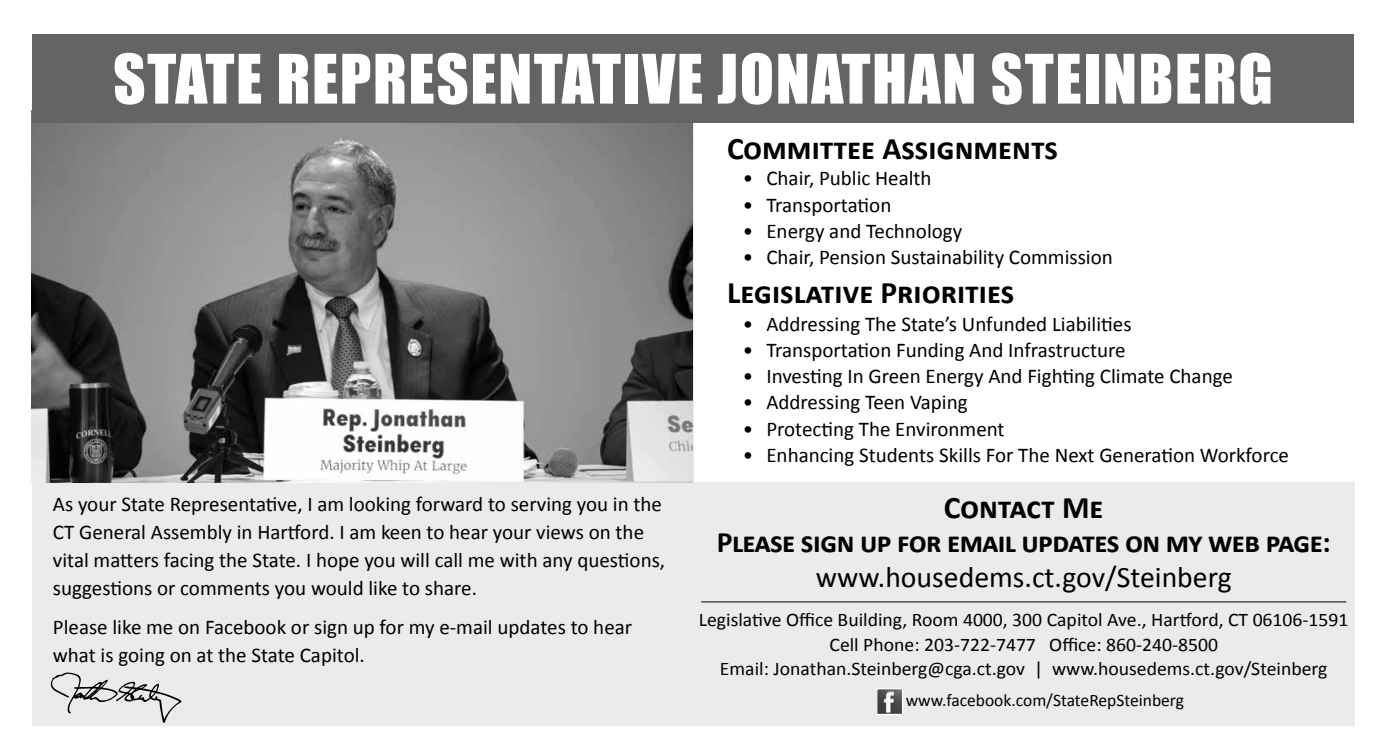
<style>
.page{position:relative;width:1386px;height:756px;background:#fff}
.page>*{position:absolute;margin:0;border:0;box-sizing:border-box;transform-origin:0 0}
.t1{font:63px "Impact";letter-spacing:.025em;color:#fff}
.t2{font:700 31.5px "Calibri";color:#000}
.t3{font:700 29.75px "Calibri";letter-spacing:-.02em;color:#000}
.t4{font:29.75px "Calibri";color:#000}
.t5{font:21px/28px "Calibri";color:#000}
.t6{font:19.25px/24.5px "Calibri";color:#000;text-align:center}
.t7{font:17.5px "Calibri";color:#000}
</style>
<div class="page">
<div style="left:685px;top:483px;width:669px;height:243px;background:#ebebec"></div>
<div style="left:32px;top:111px;width:661px;height:615px;background:#ebebec"></div>
<img style="left:32px;top:123px;width:661px;height:360px">
<svg style="left:51px;top:673px;width:131px;height:50px"></svg>
<div style="left:32px;top:34px;width:1322px;height:89px;background:#636466"></div>
<hr style="left:701px;top:602px;width:645px;height:1px;background:#000">
<img style="left:878px;top:690px;width:23px;height:23px">
<div style="left:876px;top:688px;width:27px;height:27px;border:1px solid #fff"></div>
<h1 class="t1" style="left:113px;top:30px;width:1161px">STATE REPRESENTATIVE JONATHAN STEINBERG</h1>
<h2 class="t2" style="left:727px;top:129px;width:333px">Committee Assignments</h2>
<p class="t5" style="left:743px;top:164px;width:190px">• Chair, Public Health</p>
<p class="t5" style="left:743px;top:191px;width:150px">• Transportation</p>
<p class="t5" style="left:743px;top:217px;width:221px">• Energy and Technology</p>
<p class="t5" style="left:743px;top:243px;width:372px">• Chair, Pension Sustainability Commission</p>
<h2 class="t2" style="left:727px;top:272px;width:289px">Legislative Priorities</h2>
<p class="t5" style="left:53px;top:490px;width:614px">As your State Representative, I am looking forward to serving you in the CT General Assembly in Hartford. I am keen to hear your views on the vital matters facing the State. I hope you will call me with any questions, suggestions or comments you would like to share.</p>
<p class="t5" style="left:53px;top:613px;width:581px">Please like me on Facebook or sign up for my e-mail updates to hear what is going on at the State Capitol.</p>
<p class="t5" style="left:743px;top:310px;width:390px">• Addressing The State’s Unfunded Liabilities</p>
<p class="t5" style="left:743px;top:336px;width:384px">• Transportation Funding And Infrastructure</p>
<p class="t5" style="left:743px;top:362px;width:492px">• Investing In Green Energy And Fighting Climate Change</p>
<p class="t5" style="left:743px;top:389px;width:226px">• Addressing Teen Vaping</p>
<p class="t5" style="left:743px;top:415px;width:263px">• Protecting The Environment</p>
<p class="t5" style="left:743px;top:441px;width:548px">• Enhancing Students Skills For The Next Generation Workforce</p>
<h2 class="t2" style="left:944px;top:488px;width:161px">Contact Me</h2>
<h3 class="t3" style="left:717px;top:523px;width:615px">Please sign up for email updates on my web page:</h3>
<h3 class="t4" style="left:816px;top:559px;width:418px">www.housedems.ct.gov/Steinberg</h3>
<p class="t6" style="left:699px;top:608px;width:651px">Legislative Office Building, Room 4000, 300 Capitol Ave., Hartford, CT 06106-1591<br>Cell Phone: 203-722-7477 Office: 860-240-8500<br>Email: Jonathan.Steinberg@cga.ct.gov | www.housedems.ct.gov/Steinberg</p>
<p class="t7" style="left:906px;top:689px;width:280px">www.facebook.com/StateRepSteinberg</p>
</div>
